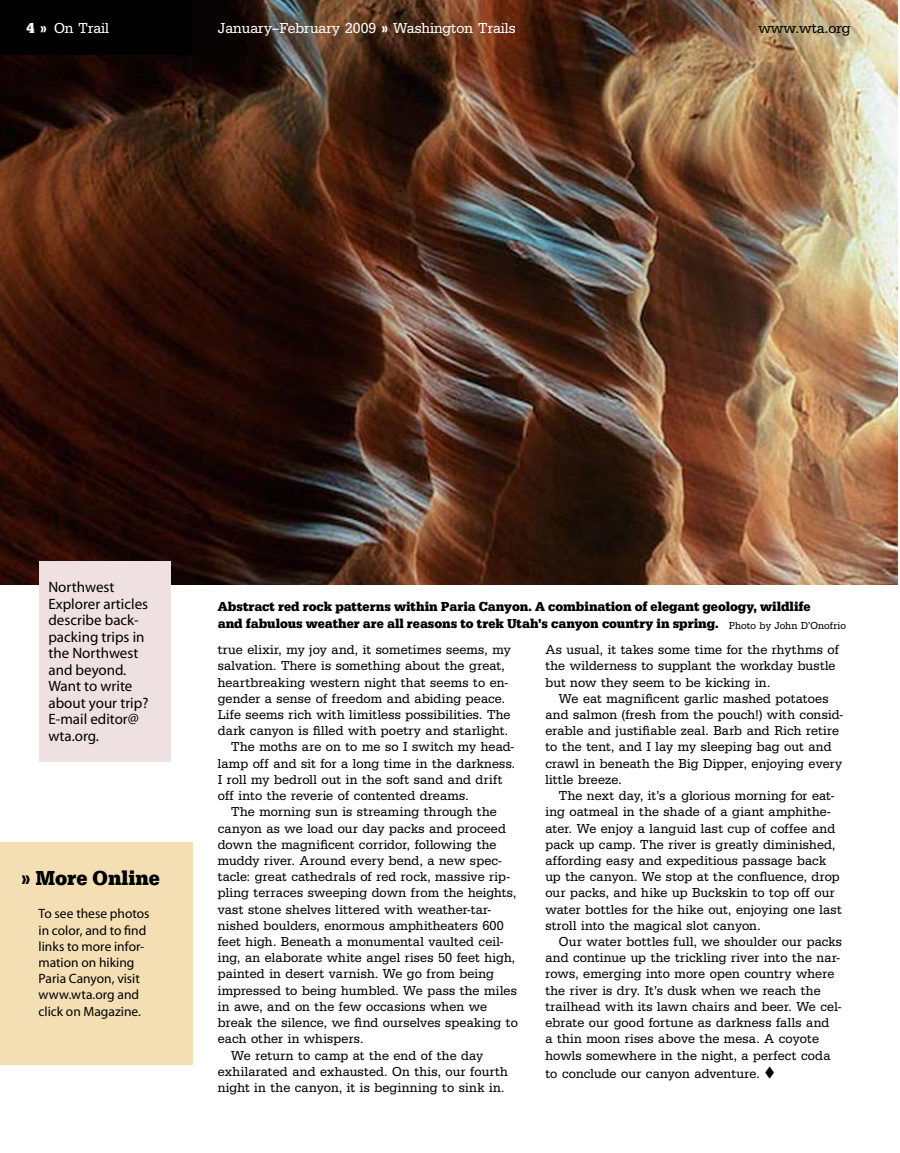
<style>
.page{position:relative;width:900px;height:1153px;background:#fff}
.page>*{position:absolute;margin:0;border:0;box-sizing:border-box;transform-origin:0 0}
.t1{font:21px "URW Egyptienne TOT Bol Nar";color:#000}
.t2{font:15px/16.5px "Myriad";color:#000}
.t3{font:15px "URW Egyptienne TOT Reg Nar";color:#fff}
.t4{font:15px "URW Egyptienne TOT Reg Nar";color:#000}
.t5{font:13.5px/16.2px "URW Egyptienne TOT Reg Nar";letter-spacing:.01em;color:#000}
.t6{font:13.5px/16.5px "URW Egyptienne TOT Bol Nar";color:#000}
.t7{font:13.5px/16.2px "Myriad";color:#000}
.s1{font-family:"URW Egyptienne TOT Bol Nar"}
</style>
<div class="page">
<img style="left:0;top:0;width:897px;height:584px">
<div style="left:0;top:0;width:192px;height:54px;background:#000"></div>
<div style="left:0;top:842px;width:192px;height:222px;background:#f4dfb4"></div>
<div style="left:39px;top:561px;width:132px;height:201px;background:#efe1e1"></div>
<p class="t3" style="left:40px;top:19px;width:70px"><span class="s1">»</span> On Trail</p>
<p class="t3" style="left:218px;top:19px;width:299px">January–February 2009 <span class="s1">»</span> Washington Trails</p>
<p class="t4" style="left:758px;top:19px;width:94px">www.wta.org</p>
<p class="t2" style="left:48px;top:579px;width:101px">Northwest<br>Explorer articles describe back&shy;packing trips in the Northwest and beyond.<br>Want to write about your trip?<br>E-mail editor@ wta.org.</p>
<h1 class="t1" style="left:21px;top:865px;width:140px">» More Online</h1>
<p class="t7" style="left:39px;top:906px;width:112px">To see these photos in color, and to find links to more infor&shy;mation on hiking<br>Paria Canyon, visit www.wta.org and click on Magazine.</p>
<p class="t6" style="left:218px;top:598px;width:630px">Abstract red rock patterns within Paria Canyon. A combination of elegant geology, wildlife<br>and fabulous weather are all reasons to trek Utah’s canyon country in spring. <sub>Photo</sub> <sub>by</sub> <sub>John</sub> <sub>D’Onofrio</sub></p>
<p class="t5" style="left:218px;top:641px;width:294px">true elixir, my joy and, it sometimes seems, my</p>
<p class="t5" style="left:218px;top:658px;width:288px">salvation. There is something about the great,</p>
<p class="t5" style="left:218px;top:674px;width:292px">heartbreaking western night that seems to en-</p>
<p class="t5" style="left:218px;top:690px;width:289px">gender a sense of freedom and abiding peace.</p>
<p class="t5" style="left:218px;top:706px;width:294px">Life seems rich with limitless possibilities. The</p>
<p class="t5" style="left:218px;top:722px;width:292px">dark canyon is filled with poetry and starlight.</p>
<p class="t5" style="left:231px;top:739px;width:284px">The moths are on to me so I switch my head-</p>
<p class="t5" style="left:218px;top:755px;width:299px">lamp off and sit for a long time in the darkness.</p>
<p class="t5" style="left:218px;top:771px;width:286px">I roll my bedroll out in the soft sand and drift</p>
<p class="t5" style="left:218px;top:787px;width:252px">off into the reverie of contented dreams.</p>
<p class="t5" style="left:231px;top:803px;width:267px">The morning sun is streaming through the</p>
<p class="t5" style="left:218px;top:820px;width:290px">canyon as we load our day packs and proceed</p>
<p class="t5" style="left:218px;top:836px;width:280px">down the magnificent corridor, following the</p>
<p class="t5" style="left:218px;top:852px;width:285px">muddy river. Around every bend, a new spec-</p>
<p class="t5" style="left:218px;top:868px;width:293px">tacle: great cathedrals of red rock, massive rip-</p>
<p class="t5" style="left:218px;top:884px;width:300px">pling terraces sweeping down from the heights,</p>
<p class="t5" style="left:218px;top:901px;width:275px">vast stone shelves littered with weather-tar-</p>
<p class="t5" style="left:218px;top:917px;width:288px">nished boulders, enormous amphitheaters 600</p>
<p class="t5" style="left:218px;top:933px;width:287px">feet high. Beneath a monumental vaulted ceil-</p>
<p class="t5" style="left:218px;top:949px;width:299px">ing, an elaborate white angel rises 50 feet high,</p>
<p class="t5" style="left:218px;top:965px;width:278px">painted in desert varnish. We go from being</p>
<p class="t5" style="left:218px;top:982px;width:301px">impressed to being humbled. We pass the miles</p>
<p class="t5" style="left:218px;top:998px;width:271px">in awe, and on the few occasions when we</p>
<p class="t5" style="left:218px;top:1014px;width:302px">break the silence, we find ourselves speaking to</p>
<p class="t5" style="left:218px;top:1030px;width:147px">each other in whispers.</p>
<p class="t5" style="left:231px;top:1046px;width:253px">We return to camp at the end of the day</p>
<p class="t5" style="left:218px;top:1063px;width:292px">exhilarated and exhausted. On this, our fourth</p>
<p class="t5" style="left:218px;top:1079px;width:288px">night in the canyon, it is beginning to sink in.</p>
<p class="t5" style="left:545px;top:641px;width:295px">As usual, it takes some time for the rhythms of the wilderness to supplant the workday bustle but now they seem to be kicking in.</p>
<p class="t5" style="left:545px;top:690px;width:299px;text-indent:14px">We eat magnificent garlic mashed potatoes and salmon (fresh from the pouch!) with consid&shy;erable and justifiable zeal. Barb and Rich retire to the tent, and I lay my sleeping bag out and crawl in beneath the Big Dipper, enjoying every little breeze.</p>
<p class="t5" style="left:545px;top:787px;width:298px;text-indent:13px">The next day, it’s a glorious morning for eat&shy;ing oatmeal in the shade of a giant amphithe&shy;ater. We enjoy a languid last cup of coffee and pack up camp. The river is greatly diminished, affording easy and expeditious passage back up the canyon. We stop at the confluence, drop our packs, and hike up Buckskin to top off our water bottles for the hike out, enjoying one last stroll into the magical slot canyon.</p>
<p class="t5" style="left:545px;top:933px;width:298px;text-indent:14px">Our water bottles full, we shoulder our packs and continue up the trickling river into the nar&shy;rows, emerging into more open country where the river is dry. It’s dusk when we reach the trailhead with its lawn chairs and beer. We cel&shy;ebrate our good fortune as darkness falls and<br>a thin moon rises above the mesa. A coyote howls somewhere in the night, a perfect coda</p>
<p class="t5" style="left:545px;top:1064px;width:232px">to conclude our canyon adventure. ▼</p>
</div>
